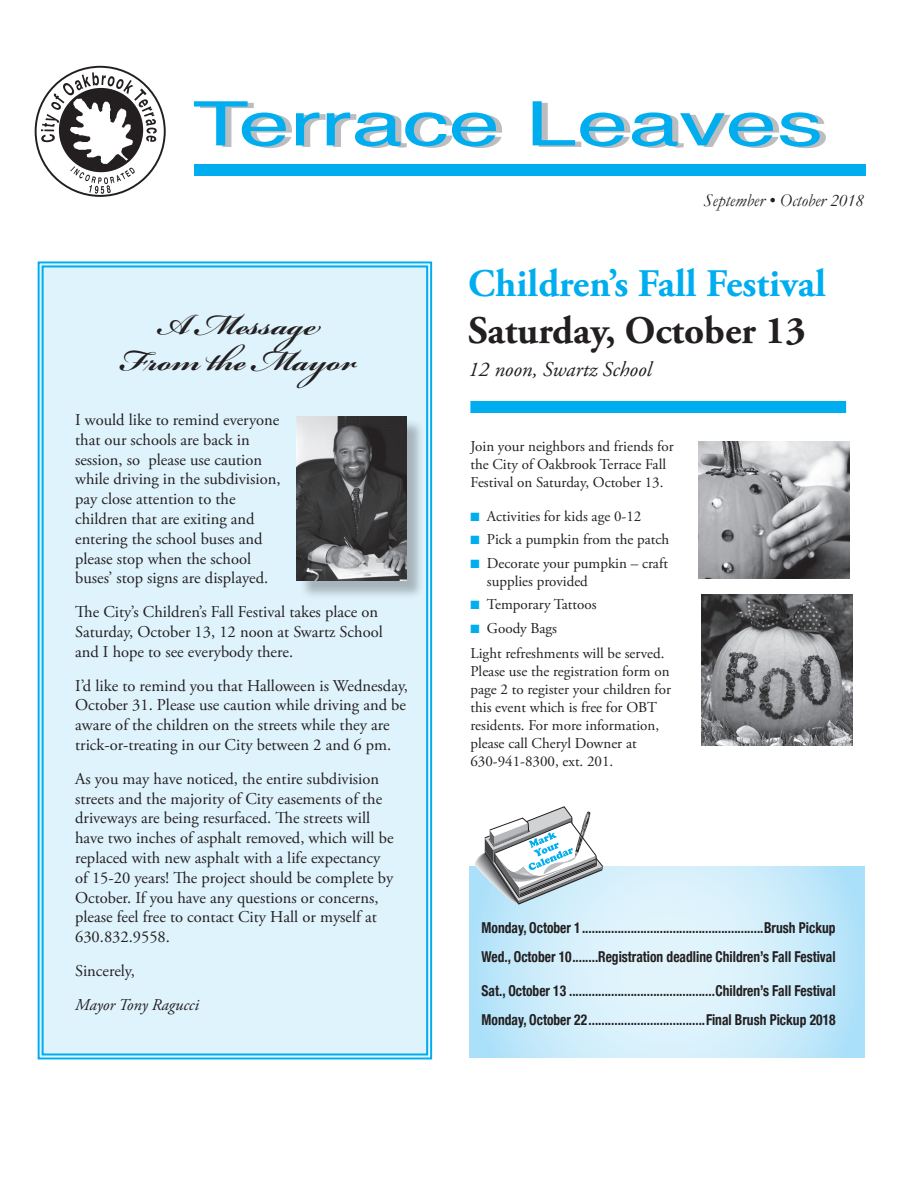
<style>
.page{position:relative;width:918px;height:1188px;background:#fff}
.page>*{position:absolute;margin:0;border:0;box-sizing:border-box;transform-origin:0 0}
.headers{font:700 45px "Bickham Script Pro";color:#231f20}
.heads{font:700 39px "Adobe Garamond Pro";color:#00aeef}
.heads-2{font:700 39px "Adobe Garamond Pro";color:#231f20}
.body{font:italic 21px "Adobe Garamond Pro";color:#231f20}
.t1{font:italic 18px "Garamond";color:#231f20}
.body-2{font:16.5px/19.8px "Adobe Garamond Pro";color:#231f20}
.body-3{font:italic 16.5px "Adobe Garamond Pro";color:#231f20}
.cal_pg_1_body{font:700 condensed 15px "Helvetica Neue";color:#231f20;scale:.9 1}
.body-4{font:15px/18px "Adobe Garamond Pro";color:#231f20}
.hang_ind{font:15px/18px "Adobe Garamond Pro";color:#231f20}
.s1{color:#00aeef}
</style>
<div class="page">
<svg style="left:41px;top:72px;width:116px;height:122px"></svg>
<div style="left:59px;top:88px;width:84px;height:84px;border:2px solid #231f20;border-radius:50%"></div>
<div style="left:194px;top:164px;width:672px;height:12px;background:#00aeef"></div>
<svg style="left:194px;top:101px;width:308px;height:47px"></svg>
<svg style="left:533px;top:101px;width:293px;height:47px"></svg>
<svg style="left:470px;top:867px;width:394px;height:191px"></svg>
<svg style="left:475px;top:807px;width:128px;height:104px"></svg>
<div style="left:37px;top:261px;width:396px;height:799px;background:#dff3fc"></div>
<div style="left:42px;top:265px;width:386px;height:790px;border:2px solid #00aeef"></div>
<div style="left:299px;top:419px;width:126px;height:180px;background:#231f20;opacity:.3"></div>
<img style="left:297px;top:417px;width:109px;height:164px">
<div style="left:470px;top:401px;width:376px;height:12px;background:#00aeef"></div>
<img style="left:699px;top:441px;width:151px;height:137px">
<img style="left:701px;top:595px;width:151px;height:150px">
<p class="headers" style="left:156px;top:292px;width:164px">A Message</p>
<p class="headers" style="left:119px;top:328px;width:239px">From the Mayor</p>
<p class="body-2" style="left:75px;top:410px;width:207px">I would like to remind everyone that our schools are back in session, so please use caution while driving in the subdivision, pay close attention to the children that are exiting and entering the school buses and please stop when the school buses’ stop signs are displayed.</p>
<p class="body-2" style="left:75px;top:603px;width:309px">The City’s Children’s Fall Festival takes place on<br>Saturday, October 13, 12 noon at Swartz School and I hope to see everybody there.</p>
<p class="body-2" style="left:75px;top:676px;width:334px">I’d like to remind you that Halloween is Wednesday, October 31. Please use caution while driving and be aware of the children on the streets while they are trick-or-treating in our City between 2 and 6 pm.</p>
<p class="body-2" style="left:75px;top:769px;width:320px">As you may have noticed, the entire subdivision streets and the majority of City easements of the driveways are being resurfaced. The streets will have two inches of asphalt removed, which will be replaced with new asphalt with a life expectancy of 15-20 years! The project should be complete by October. If you have any questions or concerns, please feel free to contact City Hall or myself at 630.832.9558.</p>
<p class="body-2" style="left:75px;top:962px;width:61px">Sincerely,</p>
<p class="body-3" style="left:75px;top:995px;width:125px">Mayor Tony Ragucci</p>
<p class="t1" style="left:704px;top:189px;width:162px">September • October 2018</p>
<p class="heads" style="left:468px;top:261px;width:359px">Children’s Fall Festival</p>
<p class="heads-2" style="left:468px;top:307px;width:339px">Saturday, October 13</p>
<p class="body" style="left:468px;top:357px;width:185px">12 noon, Swartz School</p>
<p class="body-4" style="left:470px;top:438px;width:205px">Join your neighbors and friends for the City of Oakbrook Terrace Fall<br>Festival on Saturday, October 13.</p>
<p class="hang_ind" style="left:470px;top:508px;width:172px"><span class="s1">■</span> Activities for kids age 0-12</p>
<p class="hang_ind" style="left:470px;top:531px;width:200px"><span class="s1">■</span> Pick a pumpkin from the patch</p>
<p class="hang_ind" style="left:487px;top:555px;width:183px;text-indent:-16px"><span class="s1">■</span> Decorate your pumpkin – craft supplies provided</p>
<p class="hang_ind" style="left:470px;top:596px;width:128px"><span class="s1">■</span> Temporary Tattoos</p>
<p class="hang_ind" style="left:470px;top:619px;width:88px"><span class="s1">■</span> Goody Bags</p>
<p class="body-4" style="left:470px;top:645px;width:202px">Light refreshments will be served.<br>Please use the registration form on page 2 to register your children for this event which is free for OBT residents. For more information, please call Cheryl Downer at</p>
<p class="body-4" style="left:470px;top:753px;width:144px">630-941-8300, ext. 201.</p>
<p class="cal_pg_1_body" style="left:482px;top:918px;width:395px">Monday, October 1........................................................Brush Pickup</p>
<p class="cal_pg_1_body" style="left:482px;top:947px;width:395px">Wed., October 10........Registration deadline Children’s Fall Festival</p>
<p class="cal_pg_1_body" style="left:482px;top:981px;width:395px">Sat., October 13 .............................................Children’s Fall Festival</p>
<p class="cal_pg_1_body" style="left:482px;top:1010px;width:395px">Monday, October 22....................................Final Brush Pickup 2018</p>
</div>
